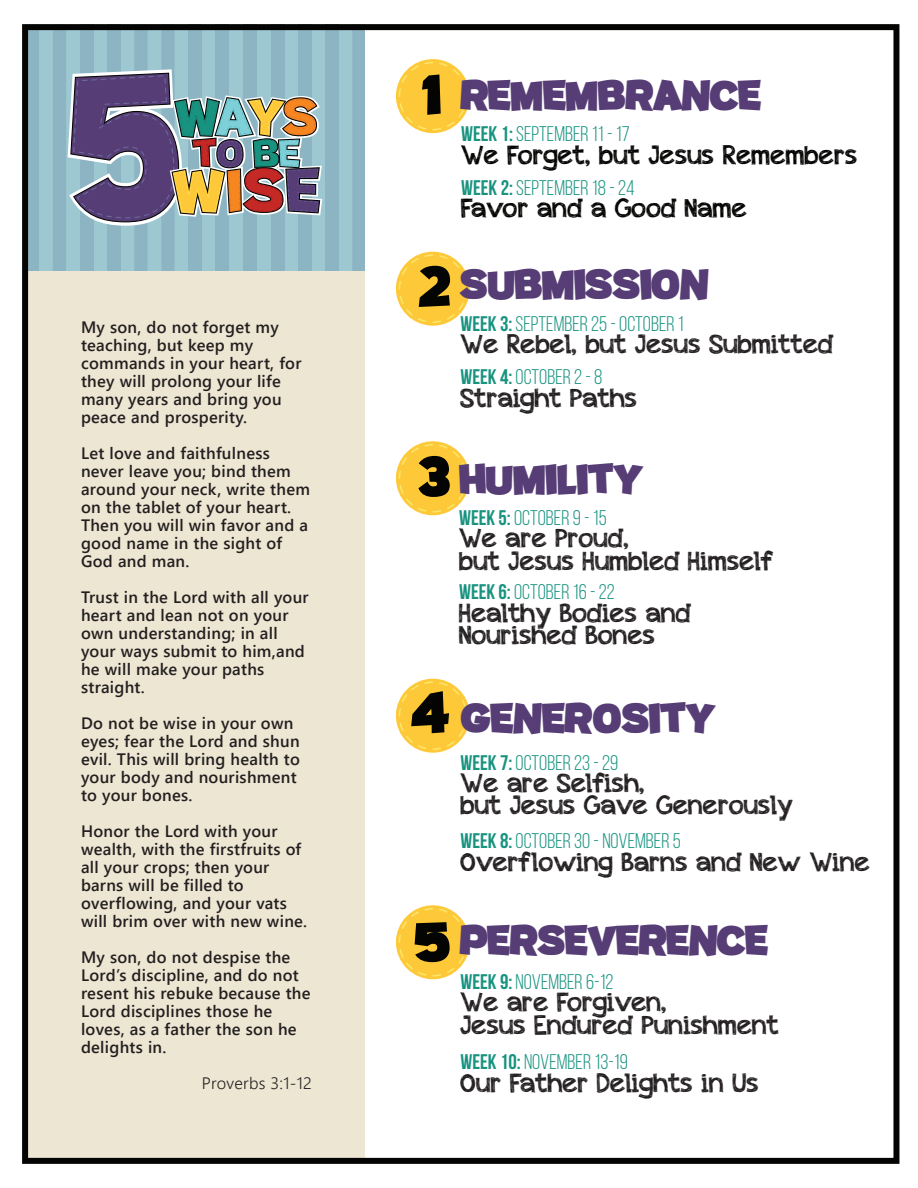
<style>
.page{position:relative;width:918px;height:1188px;background:#fff}
.page>*{position:absolute;margin:0;border:0;box-sizing:border-box;transform-origin:0 0}
.t1{font:900 64.05px "Potato sans";color:#040503}
.t2{font:900 45.9px "Potato sans";color:#573d75}
.t3{font:26.1px/22.4px "appleberry";color:#231f20}
.t4{font:26.1px "appleberry";color:#040503}
.t5{font:21.15px "Bebas Neue";color:#189380}
.t6{font:600 16.5px/18px "Segoe UI";letter-spacing:.015em;color:#231f20}
.t7{font:300 16.5px "Segoe UI";letter-spacing:.015em;color:#231f20}
.s1{font-weight:700}
</style>
<div class="page">
<div style="left:29px;top:25px;width:331px;height:1133px;background:#9dc7d1"></div>
<div style="left:26px;top:25px;width:13px;height:1133px;background:#8cb4c3"></div>
<div style="left:53px;top:25px;width:13px;height:1133px;background:#8cb4c3"></div>
<div style="left:80px;top:25px;width:13px;height:1133px;background:#8cb4c3"></div>
<div style="left:107px;top:25px;width:13px;height:1133px;background:#8cb4c3"></div>
<div style="left:134px;top:25px;width:14px;height:1133px;background:#8cb4c3"></div>
<div style="left:161px;top:25px;width:14px;height:1133px;background:#8cb4c3"></div>
<div style="left:188px;top:25px;width:14px;height:1133px;background:#8cb4c3"></div>
<div style="left:216px;top:25px;width:13px;height:1133px;background:#8cb4c3"></div>
<div style="left:244px;top:25px;width:13px;height:1133px;background:#8cb4c3"></div>
<div style="left:271px;top:25px;width:13px;height:1133px;background:#8cb4c3"></div>
<div style="left:298px;top:25px;width:13px;height:1133px;background:#8cb4c3"></div>
<div style="left:325px;top:25px;width:13px;height:1133px;background:#8cb4c3"></div>
<div style="left:352px;top:25px;width:14px;height:1133px;background:#8cb4c3"></div>
<div style="left:25px;top:271px;width:340px;height:890px;background:#ede6d3"></div>
<div style="left:396px;top:252px;width:74px;height:74px;background:#fec939;border-radius:50%"></div>
<div style="left:399px;top:254px;width:68px;height:69px;border:2px dashed #fbe76b;border-radius:50%"></div>
<div style="left:396px;top:441px;width:74px;height:74px;background:#fec939;border-radius:50%"></div>
<div style="left:399px;top:444px;width:68px;height:69px;border:2px dashed #fbe76b;border-radius:50%"></div>
<div style="left:396px;top:679px;width:74px;height:74px;background:#fec939;border-radius:50%"></div>
<div style="left:399px;top:681px;width:68px;height:69px;border:2px dashed #fbe76b;border-radius:50%"></div>
<div style="left:396px;top:905px;width:74px;height:74px;background:#fec939;border-radius:50%"></div>
<div style="left:399px;top:908px;width:68px;height:69px;border:2px dashed #fbe76b;border-radius:50%"></div>
<svg style="left:68px;top:69px;width:254px;height:157px"></svg>
<div style="left:396px;top:59px;width:74px;height:74px;background:#fec939;border-radius:50%"></div>
<div style="left:399px;top:62px;width:68px;height:68px;border:2px dashed #fbe76b;border-radius:50%"></div>
<div style="left:22px;top:24px;width:877px;height:1140px;border:6px solid #040503"></div>
<p class="t6" style="left:81px;top:316px;width:222px">My son, do not forget my teaching, but keep my commands in your heart, for they will prolong your life many years and bring you peace and prosperity.</p>
<p class="t6" style="left:81px;top:442px;width:231px">Let love and faithfulness never leave you; bind them around your neck, write them on the tablet of your heart.<br>Then you will win favor and a good name in the sight of<br>God and man.</p>
<p class="t6" style="left:81px;top:586px;width:229px">Trust in the Lord with all your heart and lean not on your own understanding; in all your ways submit to him,and he will make your paths straight.</p>
<p class="t6" style="left:81px;top:712px;width:220px">Do not be wise in your own eyes; fear the Lord and shun evil. This will bring health to your body and nourishment to your bones.</p>
<p class="t6" style="left:81px;top:820px;width:228px">Honor the Lord with your wealth, with the firstfruits of all your crops; then your barns will be filled to overflowing, and your vats will brim over with new wine.</p>
<p class="t6" style="left:81px;top:946px;width:231px">My son, do not despise the<br>Lord’s discipline, and do not resent his rebuke because the<br>Lord disciplines those he loves, as a father the son he delights in.</p>
<p class="t7" style="left:202px;top:1067px;width:112px">Proverbs 3:1-12</p>
<h1 class="t1" style="left:423px;top:72px;width:18px">1</h1>
<h2 class="t2" style="left:461px;top:78px;width:302px">REMEMBRANCE</h2>
<p class="t5" style="left:461px;top:123px;width:170px"><span class="s1">WEEK 1:</span>SEPTEMBER 11 - 17</p>
<h3 class="t4" style="left:461px;top:144px;width:398px">We Forget, but Jesus Remembers</h3>
<p class="t5" style="left:461px;top:176px;width:175px"><span class="s1">WEEK 2:</span>SEPTEMBER 18 - 24</p>
<h3 class="t4" style="left:461px;top:197px;width:287px">Favor and a Good Name</h3>
<h1 class="t1" style="left:419px;top:261px;width:33px">2</h1>
<h2 class="t2" style="left:461px;top:266px;width:249px">SUBMISSION</h2>
<p class="t5" style="left:461px;top:312px;width:225px"><span class="s1">WEEK 3:</span> SEPTEMBER 25 - OCTOBER 1</p>
<h3 class="t3" style="left:461px;top:336px;width:374px">We Rebel, but Jesus Submitted</h3>
<p class="t5" style="left:461px;top:366px;width:143px"><span class="s1">WEEK 4:</span> OCTOBER 2 - 8</p>
<h3 class="t3" style="left:461px;top:389px;width:178px">Straight Paths</h3>
<h1 class="t1" style="left:419px;top:451px;width:33px">3</h1>
<h2 class="t2" style="left:459px;top:461px;width:185px">HUMILITY</h2>
<p class="t5" style="left:459px;top:506px;width:149px"><span class="s1">WEEK 5:</span> OCTOBER 9 - 15</p>
<h3 class="t3" style="left:459px;top:530px;width:315px">We are Proud,<br>but Jesus Humbled Himself</h3>
<p class="t5" style="left:459px;top:581px;width:157px"><span class="s1">WEEK 6:</span>OCTOBER 16 - 22</p>
<h3 class="t3" style="left:459px;top:604px;width:234px">Healthy Bodies and<br>Nourished Bones</h3>
<h1 class="t1" style="left:412px;top:688px;width:37px">4</h1>
<h2 class="t2" style="left:461px;top:700px;width:256px">GENEROSITY</h2>
<p class="t5" style="left:461px;top:751px;width:159px"><span class="s1">WEEK 7:</span>OCTOBER 23 - 29</p>
<h3 class="t3" style="left:461px;top:774px;width:334px">We are Selfish,<br>but Jesus Gave Generously</h3>
<p class="t5" style="left:461px;top:830px;width:222px"><span class="s1">WEEK 8:</span>OCTOBER 30 - NOVEMBER 5</p>
<h3 class="t3" style="left:461px;top:853px;width:411px">Overflowing Barns and New Wine</h3>
<h1 class="t1" style="left:415px;top:916px;width:36px">5</h1>
<h2 class="t2" style="left:461px;top:923px;width:309px">PERSEVERENCE</h2>
<p class="t5" style="left:461px;top:970px;width:155px"><span class="s1">WEEK 9:</span>NOVEMBER 6-12</p>
<h3 class="t3" style="left:461px;top:994px;width:320px">We are Forgiven,<br>Jesus Endured Punishment</h3>
<p class="t5" style="left:461px;top:1051px;width:169px"><span class="s1">WEEK 10:</span> NOVEMBER 13-19</p>
<h3 class="t3" style="left:461px;top:1074px;width:300px">Our Father Delights in Us</h3>
</div>
